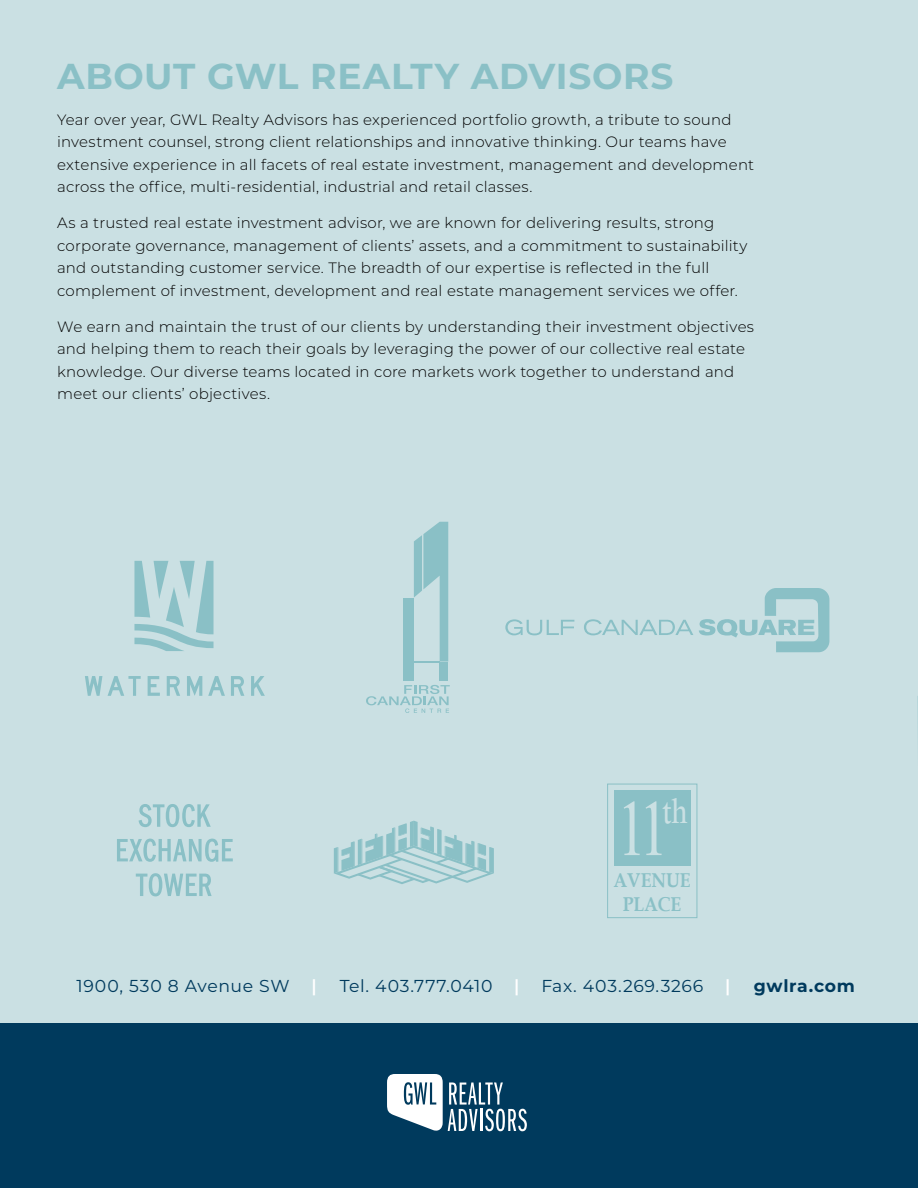
<style>
.page{position:relative;width:918px;height:1188px;background:#cae0e3}
.page>*{position:absolute;margin:0;border:0;box-sizing:border-box;transform-origin:0 0}
.t1{font:118.8px "Microsoft Himalaya";color:#cae0e3;scale:.77 1}
.t2{font:53.25px "Microsoft Himalaya";color:#cae0e3;scale:.9 1}
.t3{font:700 36px "Montserrat";letter-spacing:.02em;color:#8ac0c6}
.t4{font:700 19.95px/24px "Book Antiqua";color:#8ac0c6;text-align:center;scale:.88 1}
.t5{font:17.25px "Montserrat";letter-spacing:.035em;color:#003a5d}
.t6{font:700 17.25px "Montserrat";letter-spacing:.04em;color:#003a5d}
.t7{font:600 17.25px "Montserrat";color:#fff}
.t8{font:300 15px/22.5px "Montserrat";letter-spacing:.015em;color:#000}
</style>
<div class="page">
<div style="left:0;top:1024px;width:918px;height:164px;background:#003a5d"></div>
<svg style="left:387px;top:1074px;width:140px;height:57px"></svg>
<svg style="left:334px;top:821px;width:160px;height:63px"></svg>
<svg style="left:505px;top:619px;width:69px;height:16px"></svg>
<svg style="left:584px;top:619px;width:109px;height:16px"></svg>
<svg style="left:699px;top:588px;width:131px;height:64px"></svg>
<svg style="left:139px;top:804px;width:72px;height:23px"></svg>
<svg style="left:117px;top:839px;width:116px;height:23px"></svg>
<svg style="left:136px;top:873px;width:76px;height:23px"></svg>
<div style="left:440px;top:663px;width:8px;height:18px;background:#8ac0c6"></div>
<div style="left:404px;top:598px;width:10px;height:63px;background:#8ac0c6"></div>
<div style="left:404px;top:663px;width:10px;height:18px;background:#8ac0c6"></div>
<hr style="left:414px;top:661px;width:26px;height:2px;background:#8ac0c6">
<svg style="left:414px;top:522px;width:34px;height:139px"></svg>
<svg style="left:366px;top:685px;width:84px;height:28px"></svg>
<div style="left:614px;top:791px;width:76px;height:75px;background:#8ac0c6"></div>
<div style="left:607px;top:784px;width:90px;height:134px;border:1px solid #8ac0c6"></div>
<hr style="left:917px;top:696px;width:1px;height:70px;background:#8ac0c6">
<svg style="left:134px;top:561px;width:80px;height:90px"></svg>
<svg style="left:85px;top:676px;width:17px;height:20px"></svg>
<svg style="left:108px;top:676px;width:33px;height:20px"></svg>
<svg style="left:148px;top:676px;width:12px;height:20px"></svg>
<svg style="left:167px;top:676px;width:13px;height:20px"></svg>
<svg style="left:187px;top:676px;width:15px;height:20px"></svg>
<svg style="left:208px;top:676px;width:17px;height:20px"></svg>
<svg style="left:231px;top:676px;width:13px;height:20px"></svg>
<svg style="left:251px;top:676px;width:14px;height:20px"></svg>
<h3 class="t3" style="left:57px;top:50px;width:618px">ABOUT GWL REALTY ADVISORS</h3>
<p class="t8" style="left:57px;top:108px;width:698px">Year over year, GWL Realty Advisors has experienced portfolio growth, a tribute to sound investment counsel, strong client relationships and innovative thinking. Our teams have extensive experience in all facets of real estate investment, management and development across the office, multi-residential, industrial and retail classes.</p>
<p class="t8" style="left:57px;top:211px;width:692px">As a trusted real estate investment advisor, we are known for delivering results, strong corporate governance, management of clients’ assets, and a commitment to sustainability and outstanding customer service. The breadth of our expertise is reflected in the full complement of investment, development and real estate management services we offer.</p>
<p class="t8" style="left:57px;top:315px;width:699px">We earn and maintain the trust of our clients by understanding their investment objectives and helping them to reach their goals by leveraging the power of our collective real estate knowledge. Our diverse teams located in core markets work together to understand and meet our clients’ objectives.</p>
<h1 class="t1" style="left:617px;top:745px;width:70px">11</h1>
<h2 class="t2" style="left:663px;top:773px;width:29px">th</h2>
<h3 class="t4" style="left:613px;top:868px;width:89px">AVENUE<br>PLACE</h3>
<p class="t5" style="left:76px;top:974px;width:215px">1900, 530 8 Avenue SW</p>
<p class="t7" style="left:311px;top:974px;width:7px">|</p>
<p class="t5" style="left:340px;top:974px;width:154px">Tel. 403.777.0410</p>
<p class="t7" style="left:514px;top:974px;width:7px">|</p>
<p class="t5" style="left:541px;top:974px;width:164px">Fax. 403.269.3266</p>
<p class="t7" style="left:725px;top:974px;width:7px">|</p>
<p class="t6" style="left:754px;top:974px;width:103px">gwlra.com</p>
</div>
